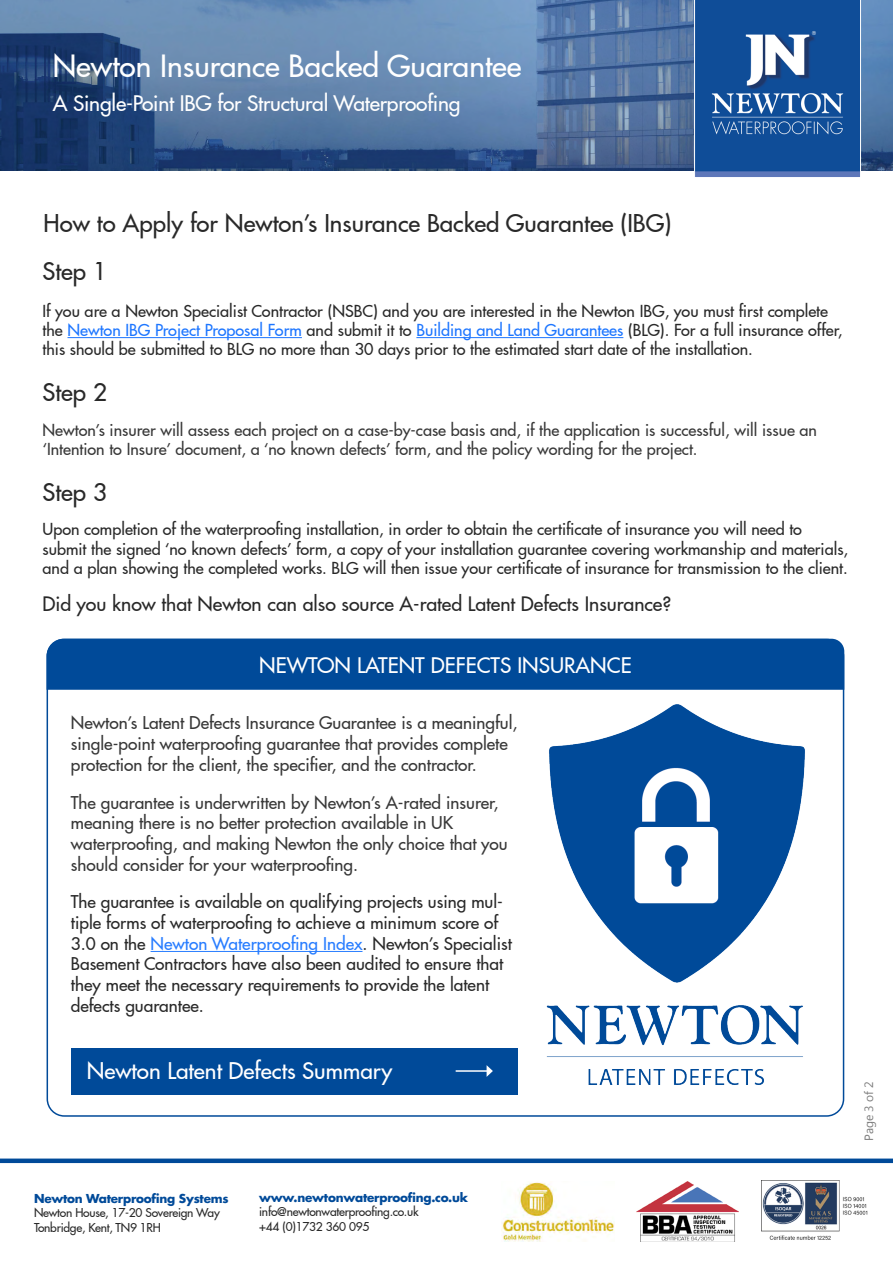
<style>
.page{position:relative;width:893px;height:1263px;background:#fff}
.page>*{position:absolute;margin:0;border:0;box-sizing:border-box;transform-origin:0 0}
.t1{font:500 30px "Futura LT Pro";color:#fff}
.t2{font:500 24px "Futura LT Pro";color:#292929}
.t3{font:500 22.5px "Futura LT Pro";color:#fff}
.t4{font:500 21px "Futura LT Pro";letter-spacing:-.01em;color:#fff}
.t5{font:500 19.5px "Futura LT Pro";color:#292929}
.t6{font:500 17.25px/20.7px "Futura LT Pro";color:#383838}
.t7{font:500 17.25px/20.7px "Futura LT Pro";color:#292929}
.t8{font:500 16.2px/19.5px "Futura LT Pro";color:#292929}
.t9{font:500 16.2px/19.5px "Futura LT Pro";color:#383838}
.t10{font:500 12px/14.4px "Futura LT Pro";letter-spacing:-.02em;color:#292929}
.t11{font:700 12px "Futura LT Pro";letter-spacing:-.02em;color:#004a99}
.t12{font:12px "Segoe UI";letter-spacing:-.01em;color:#7b7b7b}
.s1{color:#1d76ff}
.s2{color:#287dff}
</style>
<div class="page">
<img style="left:762px;top:1181px;width:106px;height:59px">
<svg style="left:0;top:0;width:893px;height:171px;background:#50719d"></svg>
<svg style="left:694px;top:0;width:167px;height:177px;background:#2c61a3"></svg>
<div style="left:0;top:1158px;width:893px;height:5px;background:#004a99"></div>
<img style="left:501px;top:1182px;width:113px;height:59px">
<img style="left:637px;top:1182px;width:101px;height:59px">
<hr style="left:67px;top:337px;width:235px;height:1px;background:#1d76ff">
<hr style="left:416px;top:337px;width:207px;height:1px;background:#1d76ff">
<img style="left:546px;top:1005px;width:257px;height:80px">
<div style="left:47px;top:639px;width:797px;height:51px;background:#004a99"></div>
<hr style="left:151px;top:951px;width:211px;height:1px;background:#287dff">
<div style="left:71px;top:1047px;width:447px;height:47px;background:#004a99"></div>
<hr style="left:456px;top:1070px;width:31px;height:2px;background:#fff">
<svg style="left:487px;top:1065px;width:6px;height:12px"></svg>
<img style="left:549px;top:704px;width:256px;height:279px">
<h1 class="t1" style="left:53px;top:44px;width:470px">Newton Insurance Backed Guarantee</h1>
<p class="t4" style="left:53px;top:87px;width:409px">A Single-Point IBG for Structural Waterproofing</p>
<h2 class="t2" style="left:44px;top:206px;width:629px">How to Apply for Newton’s Insurance Backed Guarantee (IBG)</h2>
<h2 class="t2" style="left:43px;top:253px;width:66px">Step 1</h2>
<p class="t8" style="left:43px;top:300px;width:801px">If you are a Newton Specialist Contractor (NSBC) and you are interested in the Newton IBG, you must first complete the <span class="s1">Newton IBG Project Proposal Form</span> and submit it to <span class="s1">Building and Land Guarantees</span> (BLG). For a full insurance offer, this should be submitted to BLG no more than 30 days prior to the estimated start date of the installation.</p>
<h2 class="t2" style="left:43px;top:375px;width:66px">Step 2</h2>
<p class="t9" style="left:43px;top:419px;width:776px">Newton’s insurer will assess each project on a case-by-case basis and, if the application is successful, will issue an ‘Intention to Insure’ document, a ‘no known defects’ form, and the policy wording for the project.</p>
<h2 class="t2" style="left:43px;top:474px;width:66px">Step 3</h2>
<p class="t8" style="left:43px;top:519px;width:807px">Upon completion of the waterproofing installation, in order to obtain the certificate of insurance you will need to submit the signed ‘no known defects’ form, a copy of your installation guarantee covering workmanship and materials, and a plan showing the completed works. BLG will then issue your certificate of insurance for transmission to the client.</p>
<p class="t5" style="left:43px;top:589px;width:630px">Did you know that Newton can also source A-rated Latent Defects Insurance?</p>
<p class="t4" style="left:259px;top:649px;width:374px">NEWTON LATENT DEFECTS INSURANCE</p>
<p class="t6" style="left:71px;top:712px;width:448px">Newton’s Latent Defects Insurance Guarantee is a meaningful, single-point waterproofing guarantee that provides complete protection for the client, the specifier, and the contractor.</p>
<p class="t6" style="left:71px;top:791px;width:438px">The guarantee is underwritten by Newton’s A-rated insurer, meaning there is no better protection available in UK waterproofing, and making Newton the only choice that you should consider for your waterproofing.</p>
<p class="t7" style="left:71px;top:891px;width:442px">The guarantee is available on qualifying projects using mul&shy;tiple forms of waterproofing to achieve a minimum score of 3.0 on the <span class="s2">Newton Waterproofing Index</span>. Newton’s Specialist Basement Contractors have also been audited to ensure that they meet the necessary requirements to provide the latent defects guarantee.</p>
<h3 class="t3" style="left:87px;top:1053px;width:307px">Newton Latent Defects Summary</h3>
<p class="t12" style="left:860px;top:1141px;width:61px;rotate:-90deg">Page 3 of 2</p>
<p class="t11" style="left:34px;top:1189px;width:196px">Newton Waterproofing Systems</p>
<p class="t10" style="left:34px;top:1205px;width:187px">Newton House, 17-20 Sovereign Way<br>Tonbridge, Kent, TN9 1RH</p>
<p class="t11" style="left:259px;top:1188px;width:210px">www.newtonwaterproofing.co.uk</p>
<p class="t10" style="left:259px;top:1204px;width:161px">info@newtonwaterproofing.co.uk +44 (0)1732 360 095</p>
</div>
